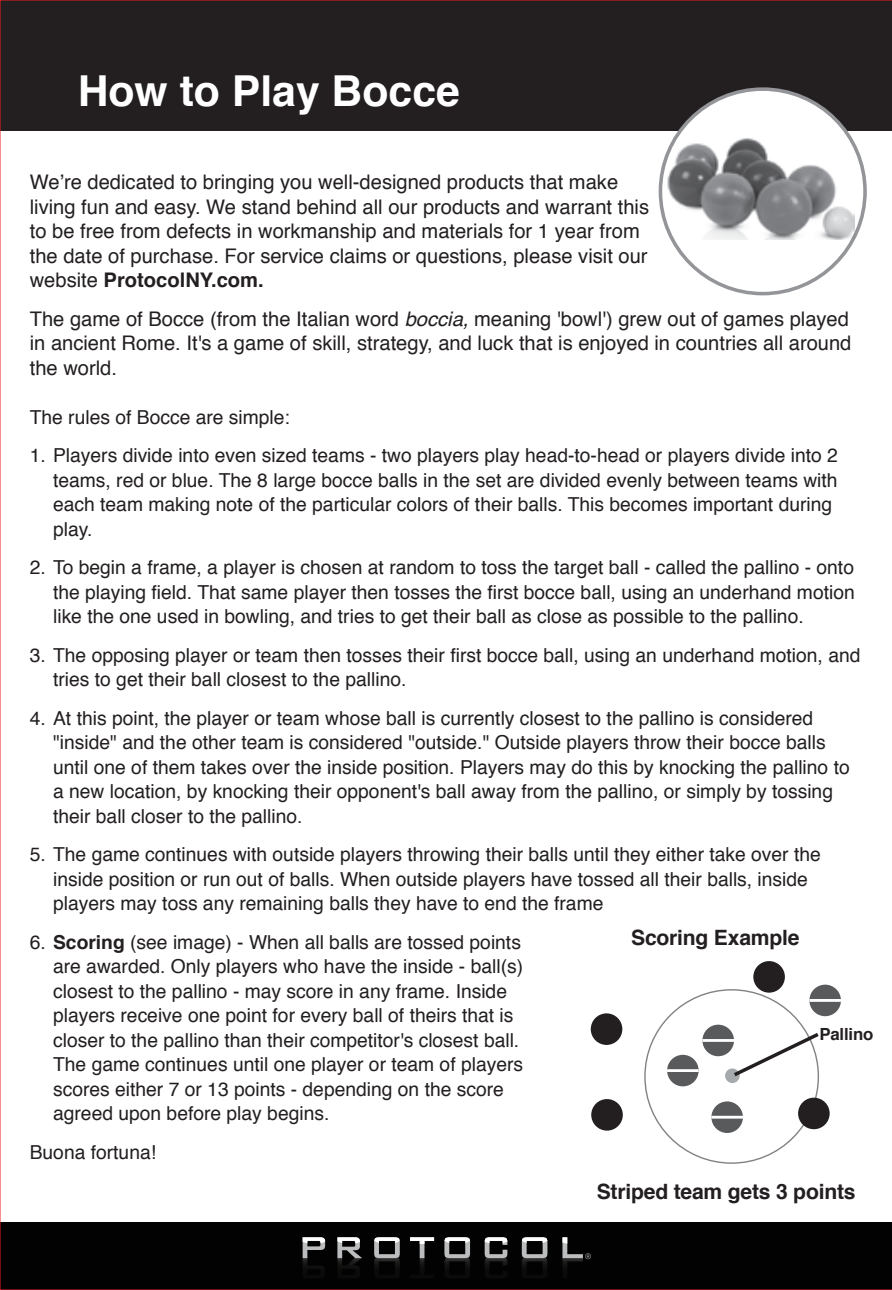
<style>
.page{position:relative;width:892px;height:1290px;background:#fff}
.page>*{position:absolute;margin:0;border:0;box-sizing:border-box;transform-origin:0 0}
.t1{font:700 42.7px "Helvetica";color:#fff}
.t2{font:700 21px "Helvetica";letter-spacing:-.01em;color:#231f20}
.t3{font:20.3px/24.5px "Helvetica";color:#231f20}
.t4{font:19.25px/24.5px "Helvetica";color:#231f20}
.t5{font:700 16.8px "Helvetica";letter-spacing:-.01em;color:#231f20}
.s1{font-weight:700}
.s2{font-style:italic}
</style>
<div class="page">
<div style="left:0;top:0;width:891px;height:130px;background:#231f20"></div>
<div style="left:0;top:1222px;width:891px;height:68px;background:#010201"></div>
<svg style="left:302px;top:1237px;width:23px;height:34px"></svg>
<svg style="left:337px;top:1237px;width:25px;height:34px"></svg>
<svg style="left:374px;top:1237px;width:25px;height:34px"></svg>
<svg style="left:410px;top:1237px;width:24px;height:34px"></svg>
<svg style="left:444px;top:1237px;width:26px;height:34px"></svg>
<svg style="left:484px;top:1237px;width:23px;height:34px"></svg>
<svg style="left:521px;top:1237px;width:26px;height:34px"></svg>
<svg style="left:562px;top:1237px;width:29px;height:34px"></svg>
<div style="left:660px;top:89px;width:204px;height:205px;background:#fff;border-radius:50%"></div>
<img style="left:666px;top:137px;width:188px;height:103px">
<div style="left:590px;top:1013px;width:32px;height:32px;background:#231f20;border-radius:50%"></div>
<div style="left:591px;top:1099px;width:31px;height:31px;background:#231f20;border-radius:50%"></div>
<div style="left:753px;top:961px;width:31px;height:31px;background:#231f20;border-radius:50%"></div>
<div style="left:809px;top:984px;width:31px;height:32px;background:#595a5c;border-radius:50%"></div>
<hr style="left:809px;top:999px;width:31px;height:3px;background:#fff">
<div style="left:702px;top:1024px;width:31px;height:32px;background:#595a5c;border-radius:50%"></div>
<hr style="left:702px;top:1039px;width:31px;height:3px;background:#fff">
<div style="left:667px;top:1055px;width:31px;height:31px;background:#595a5c;border-radius:50%"></div>
<hr style="left:667px;top:1069px;width:31px;height:3px;background:#fff">
<div style="left:711px;top:1101px;width:31px;height:32px;background:#595a5c;border-radius:50%"></div>
<hr style="left:711px;top:1116px;width:31px;height:2px;background:#fff">
<div style="left:725px;top:1068px;width:14px;height:15px;background:#a7aaac;border-radius:50%"></div>
<div style="left:797px;top:1097px;width:32px;height:32px;background:#231f20;border-radius:50%"></div>
<svg style="left:729px;top:1030px;width:90px;height:49px"></svg>
<h1 class="t1" style="left:78px;top:56px;width:383px">How to Play Bocce</h1>
<p class="t3" style="left:30px;top:170px;width:620px">We’re dedicated to bringing you well-designed products that make living fun and easy. We stand behind all our products and warrant this to be free from defects in workmanship and materials for 1 year from the date of purchase. For service claims or questions, please visit our website <span class="s1">ProtocolNY.com.</span></p>
<p class="t3" style="left:30px;top:307px;width:823px">The game of Bocce (from the Italian word <span class="s2">boccia,</span> meaning 'bowl') grew out of games played in ancient Rome. It's a game of skill, strategy, and luck that is enjoyed in countries all around the world.</p>
<p class="t4" style="left:30px;top:405px;width:261px">The rules of Bocce are simple:</p>
<p class="t4" style="left:53px;top:444px;width:786px;text-indent:-23px">1. Players divide into even sized teams - two players play head-to-head or players divide into 2 teams, red or blue. The 8 large bocce balls in the set are divided evenly between teams with each team making note of the particular colors of their balls. This becomes important during play.</p>
<p class="t4" style="left:53px;top:556px;width:803px;text-align:justify;text-indent:-23px">2. To begin a frame, a player is chosen at random to toss the target ball - called the pallino - onto the playing field. That same player then tosses the first bocce ball, using an underhand motion like the one used in bowling, and tries to get their ball as close as possible to the pallino.</p>
<p class="t4" style="left:53px;top:643px;width:808px;text-indent:-23px">3. The opposing player or team then tosses their first bocce ball, using an underhand motion, and tries to get their ball closest to the pallino.</p>
<p class="t4" style="left:53px;top:706px;width:798px;text-indent:-23px">4. At this point, the player or team whose ball is currently closest to the pallino is considered "inside" and the other team is considered "outside." Outside players throw their bocce balls until one of them takes over the inside position. Players may do this by knocking the pallino to a new location, by knocking their opponent's ball away from the pallino, or simply by tossing their ball closer to the pallino.</p>
<p class="t4" style="left:53px;top:843px;width:769px;text-indent:-23px">5. The game continues with outside players throwing their balls until they either take over the inside position or run out of balls. When outside players have tossed all their balls, inside players may toss any remaining balls they have to end the frame</p>
<p class="t4" style="left:53px;top:930px;width:471px;text-indent:-23px">6. <span class="s1">Scoring</span> (see image) - When all balls are tossed points are awarded. Only players who have the inside - ball(s) closest to the pallino - may score in any frame. Inside players receive one point for every ball of theirs that is closer to the pallino than their competitor's closest ball.<br>The game continues until one player or team of players scores either 7 or 13 points - depending on the score agreed upon before play begins.</p>
<p class="t4" style="left:30px;top:1140px;width:128px">Buona fortuna!</p>
<p class="t2" style="left:596px;top:1175px;width:260px">Striped team gets 3 points</p>
<p class="t2" style="left:631px;top:920px;width:170px">Scoring Example</p>
<p class="t5" style="left:819px;top:1020px;width:55px">Pallino</p>
</div>
